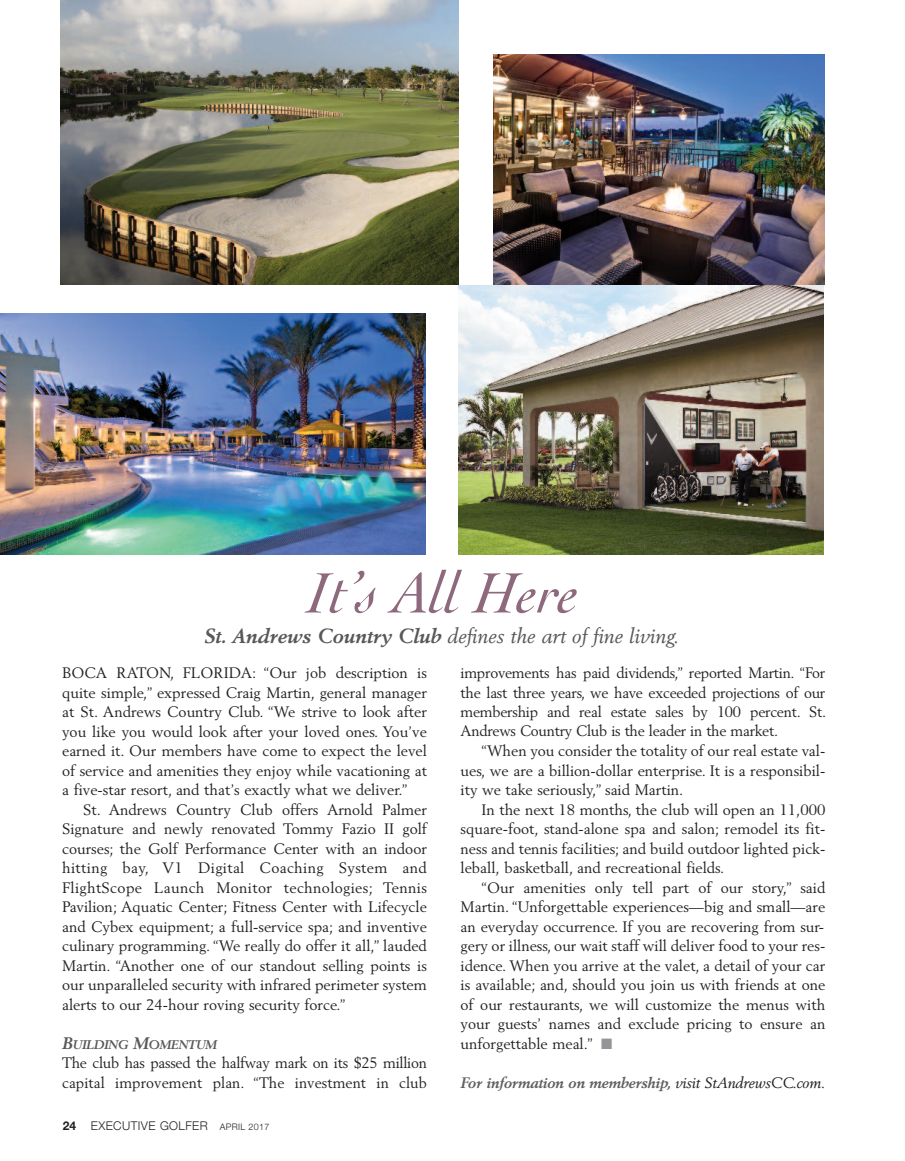
<style>
.page{position:relative;width:905px;height:1161px;background:#fff}
.page>*{position:absolute;margin:0;border:0;box-sizing:border-box;transform-origin:0 0}
.t1{font:italic 60px "Cochin";color:#8e687c}
.t2{font:italic 20.25px "Berling";color:#57585a}
.t3{font:15px/19.5px "Berling";color:#231f20;text-align:justify}
.t4{font:italic 700 15px "Berling";letter-spacing:-.01em;color:#616164}
.t5{font:italic 700 12.3px "Berling";letter-spacing:-.015em;color:#57585a}
.t6{font:300 12px "Helvetica Neue";letter-spacing:.035em;color:#231f20}
.s1{font-weight:700}
.s2{font-size:16.5px}
.s3{font-size:9px}
.s4{color:#939598}
.s5{font-weight:400;color:#231f20}
</style>
<div class="page">
<img style="left:459px;top:285px;width:365px;height:270px">
<img style="left:493px;top:54px;width:331px;height:231px">
<img style="left:61px;top:0;width:398px;height:285px">
<img style="left:0;top:314px;width:426px;height:241px">
<h1 class="t1" style="left:307px;top:552px;width:273px">It’s All Here</h1>
<h2 class="t2" style="left:204px;top:627px;width:476px"><span class="s1">St. Andrews Country Club</span> defines the art of fine living.</h2>
<p class="t3" style="left:62px;top:664px;width:366px">BOCA RATON, FLORIDA: “Our job description is quite simple,” expressed Craig Martin, general manager at St. Andrews Country Club. “We strive to look after you like you would look after your loved ones. You’ve earned it. Our members have come to expect the level of service and amenities they enjoy while vacationing at a five-star resort, and that’s exactly what we deliver.”</p>
<p class="t3" style="left:62px;top:801px;width:366px;text-indent:21px">St. Andrews Country Club offers Arnold Palmer Signature and newly renovated Tommy Fazio II golf courses; the Golf Performance Center with an indoor hitting bay, V1 Digital Coaching System and FlightScope Launch Monitor technologies; Tennis Pavilion; Aquatic Center; Fitness Center with Lifecycle and Cybex equipment; a full-service spa; and inventive culinary programming. “We really do offer it all,” lauded Martin. “Another one of our standout selling points is our unparalleled security with infrared perimeter system alerts to our 24-hour roving security force.”</p>
<p class="t5" style="left:62px;top:1039px;width:156px"><span class="s2">B</span>UILDING <span class="s2">M</span>OMENTUM</p>
<p class="t3" style="left:62px;top:1054px;width:366px">The club has passed the halfway mark on its $25 million capital improvement plan. “The investment in club</p>
<p class="t6" style="left:63px;top:1119px;width:208px"><span class="s1">24</span> EXECUTIVE GOLFER <span class="s3">ApRIL 2017</span></p>
<p class="t3" style="left:460px;top:664px;width:367px">improvements has paid dividends,” reported Martin. “For the last three years, we have exceeded projections of our membership and real estate sales by 100 percent. St.<br>Andrews Country Club is the leader in the market.</p>
<p class="t3" style="left:460px;top:742px;width:366px;text-indent:21px">“When you consider the totality of our real estate val&shy;ues, we are a billion-dollar enterprise. It is a responsibil&shy;ity we take seriously,” said Martin.</p>
<p class="t3" style="left:460px;top:801px;width:366px;text-indent:21px">In the next 18 months, the club will open an 11,000 square-foot, stand-alone spa and salon; remodel its fit&shy;ness and tennis facilities; and build outdoor lighted pick&shy;leball, basketball, and recreational fields.</p>
<p class="t3" style="left:460px;top:879px;width:366px;text-indent:21px">“Our amenities only tell part of our story,” said Martin. “Unforgettable experiences—big and small—are an everyday occurrence. If you are recovering from sur&shy;gery or illness, our wait staff will deliver food to your res&shy;idence. When you arrive at the valet, a detail of your car is available; and, should you join us with friends at one of our restaurants, we will customize the menus with your guests’ names and exclude pricing to ensure an unforgettable meal.” <span class="s4">■</span></p>
<p class="t4" style="left:460px;top:1076px;width:366px">For information on membership, <span class="s5">visit StAndrewsCC.com.</span></p>
</div>
